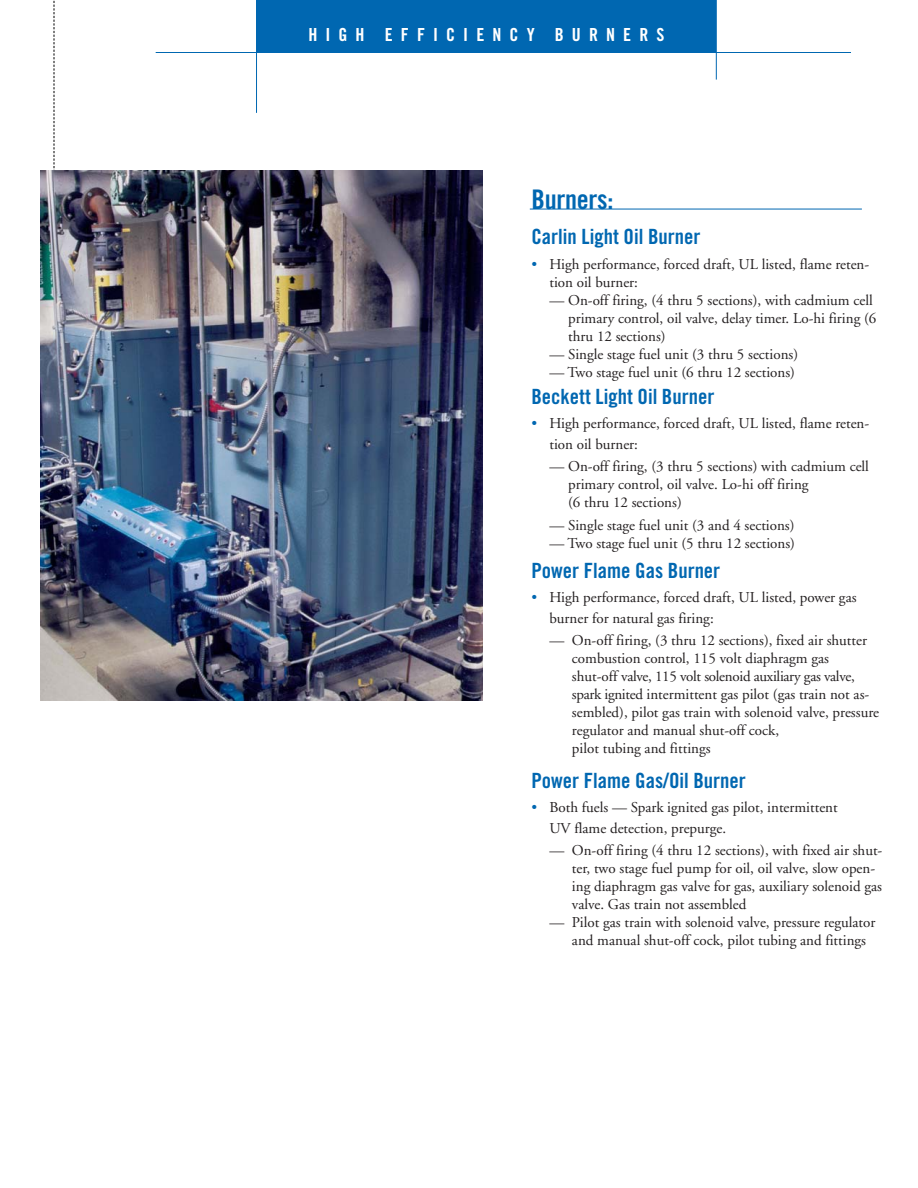
<style>
.page{position:relative;width:918px;height:1188px;background:#fff}
.page>*{position:absolute;margin:0;border:0;box-sizing:border-box;transform-origin:0 0}
.t1{font:27px "Trade Gothic Bold Cond Twenty";letter-spacing:-.01em;color:#0067b1}
.t2{font:21px "Trade Gothic Bold Cond Twenty";color:#0067b1}
.t3{font:18px "Trade Gothic Bold Cond Twenty";letter-spacing:.45em;color:#fff}
.t4{font:15px/18px "Adobe Garamond";color:#231f20}
.s1{color:#0067b1}
</style>
<div class="page">
<svg style="left:54px;top:0;width:1px;height:171px"></svg>
<div style="left:257px;top:0;width:459px;height:52px;background:#0067b1"></div>
<hr style="left:530px;top:209px;width:332px;height:1px;background:#0067b1">
<img style="left:41px;top:171px;width:442px;height:530px">
<hr style="left:256px;top:0;width:1px;height:113px;background:#0067b1">
<hr style="left:156px;top:52px;width:695px;height:1px;background:#0067b1">
<hr style="left:716px;top:0;width:1px;height:80px;background:#0067b1">
<p class="t3" style="left:308px;top:28px;width:358px">HIGH EFFICIENCY BURNERS</p>
<h1 class="t1" style="left:531px;top:190px;width:83px">Burners:</h1>
<h2 class="t2" style="left:531px;top:228px;width:171px">Carlin Light Oil Burner</h2>
<p class="t4" style="left:549px;top:257px;width:321px;text-indent:-18px"><span class="s1">•</span> High performance, forced draft, UL listed, flame reten&shy;tion oil burner:</p>
<p class="t4" style="left:568px;top:293px;width:310px;text-indent:-19px">— On-off firing, (4 thru 5 sections), with cadmium cell primary control, oil valve, delay timer. Lo-hi firing (6 thru 12 sections)</p>
<p class="t4" style="left:549px;top:347px;width:250px">— Single stage fuel unit (3 thru 5 sections)</p>
<p class="t4" style="left:549px;top:365px;width:247px">— Two stage fuel unit (6 thru 12 sections)</p>
<h2 class="t2" style="left:531px;top:389px;width:184px">Beckett Light Oil Burner</h2>
<p class="t4" style="left:549px;top:414px;width:321px;line-height:21px;text-indent:-18px"><span class="s1">•</span> High performance, forced draft, UL listed, flame reten&shy;tion oil burner:</p>
<p class="t4" style="left:568px;top:459px;width:302px;text-indent:-19px">— On-off firing, (3 thru 5 sections) with cadmium cell primary control, oil valve. Lo-hi off firing<br>(6 thru 12 sections)</p>
<p class="t4" style="left:549px;top:518px;width:247px">— Single stage fuel unit (3 and 4 sections)</p>
<p class="t4" style="left:549px;top:536px;width:247px">— Two stage fuel unit (5 thru 12 sections)</p>
<h2 class="t2" style="left:531px;top:563px;width:190px">Power Flame Gas Burner</h2>
<p class="t4" style="left:549px;top:588px;width:309px;line-height:21px;text-indent:-18px"><span class="s1">•</span> High performance, forced draft, UL listed, power gas burner for natural gas firing:</p>
<p class="t4" style="left:572px;top:633px;width:309px;text-indent:-22px">— On-off firing, (3 thru 12 sections), fixed air shutter combustion control, 115 volt diaphragm gas<br>shut-off valve, 115 volt solenoid auxiliary gas valve, spark ignited intermittent gas pilot (gas train not as&shy;sembled), pilot gas train with solenoid valve, pressure regulator and manual shut-off cock,<br>pilot tubing and fittings</p>
<h2 class="t2" style="left:531px;top:773px;width:216px">Power Flame Gas/Oil Burner</h2>
<p class="t4" style="left:549px;top:798px;width:290px;line-height:21px;text-indent:-18px"><span class="s1">•</span> Both fuels — Spark ignited gas pilot, intermittent<br>UV flame detection, prepurge.</p>
<p class="t4" style="left:572px;top:843px;width:312px;text-indent:-22px">— On-off firing (4 thru 12 sections), with fixed air shut&shy;ter, two stage fuel pump for oil, oil valve, slow open&shy;ing diaphragm gas valve for gas, auxiliary solenoid gas valve. Gas train not assembled</p>
<p class="t4" style="left:572px;top:915px;width:305px;text-indent:-22px">— Pilot gas train with solenoid valve, pressure regulator and manual shut-off cock, pilot tubing and fittings</p>
</div>
